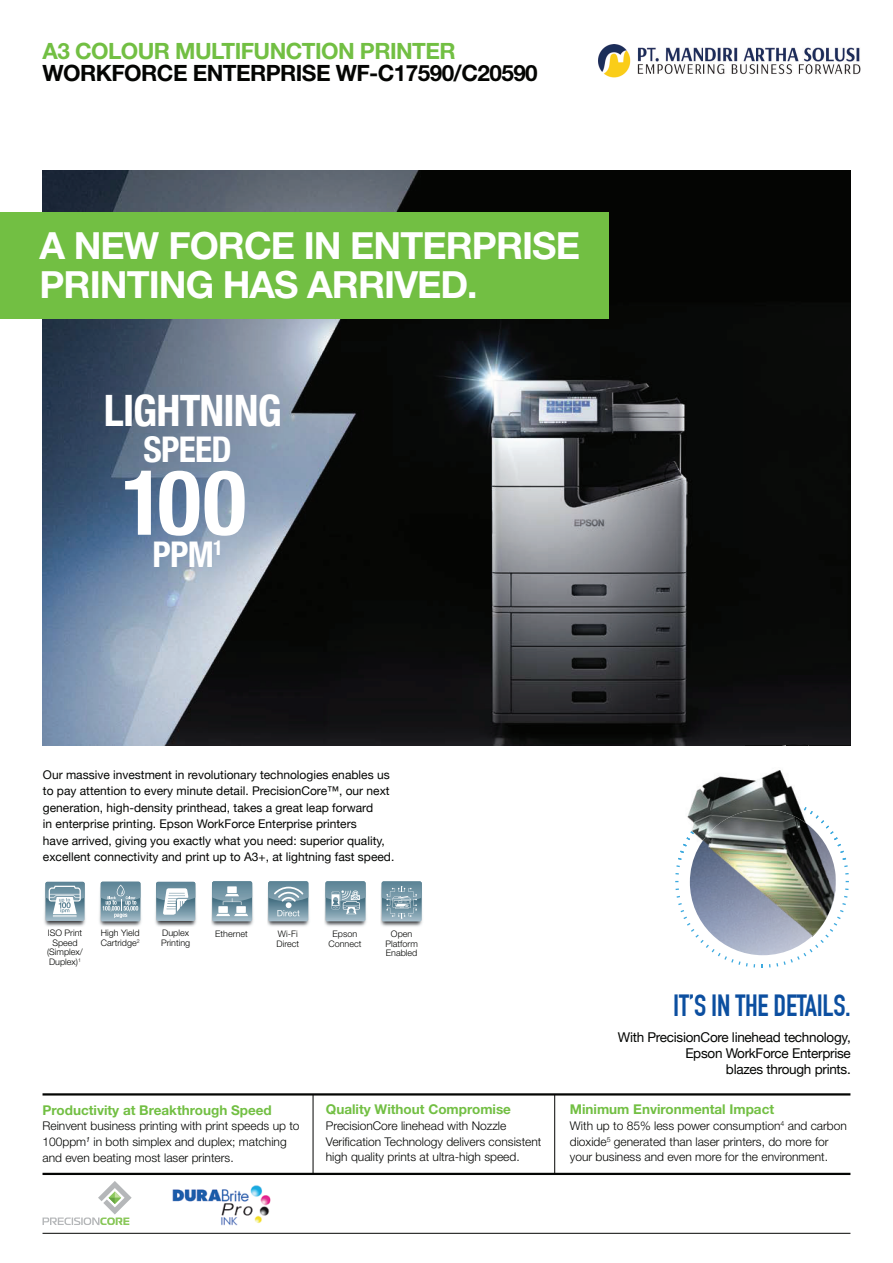
<style>
.page{position:relative;width:893px;height:1263px;background:#fff}
.page>*{position:absolute;margin:0;border:0;box-sizing:border-box;transform-origin:0 0}
.t1{font:700 condensed 90.45px "Helvetica Neue";color:#fff}
.t2{font:700 condensed 43.35px "Helvetica Neue";letter-spacing:-.02em;color:#fff}
.t3{font:700 37.5px/39.3px "Helvetica Neue";letter-spacing:-.025em;color:#fff}
.t4{font:700 condensed 35.4px "Helvetica Neue";letter-spacing:-.02em;color:#fff}
.t5{font:700 30px "DIN Condensed";letter-spacing:-.01em;color:#0c4fa0}
.t6{font:700 22.5px "Helvetica Neue LT Std";letter-spacing:-.025em;color:#040503}
.t7{font:700 22.5px "Helvetica Neue LT Std";letter-spacing:-.025em;color:#72bf43}
.t8{font:700 13.5px "Helvetica Neue LT Std";color:#72bf43}
.t9{font:13.5px/16.2px "Helvetica Neue";letter-spacing:-.02em;color:#040503;text-align:right}
.t10{font:300 12px/15.8px "Helvetica Neue";color:#040503}
.t11{font:12px/16.5px "Helvetica Neue";color:#040503}
.t12{font:300 9px/9.8px "Helvetica Neue";color:#040503}
</style>
<div class="page">
<img style="left:43px;top:170px;width:808px;height:575px">
<svg style="left:724px;top:958px;width:31px;height:9px"></svg>
<svg style="left:769px;top:963px;width:9px;height:4px"></svg>
<div style="left:0;top:212px;width:609px;height:107px;background:#72bf43"></div>
<hr style="left:43px;top:1173px;width:807px;height:2px;background:#040503">
<hr style="left:43px;top:1093px;width:807px;height:2px;background:#040503">
<hr style="left:313px;top:1094px;width:1px;height:81px;background:#040503">
<hr style="left:554px;top:1094px;width:1px;height:80px;background:#040503">
<hr style="left:43px;top:1233px;width:807px;height:1px;background:#040503">
<svg style="left:43px;top:1181px;width:89px;height:44px"></svg>
<img style="left:172px;top:1185px;width:99px;height:41px">
<img style="left:673px;top:745px;width:178px;height:213px">
<svg style="left:786px;top:744px;width:21px;height:2px"></svg>
<svg style="left:676px;top:831px;width:14px;height:36px"></svg>
<svg style="left:804px;top:807px;width:44px;height:60px"></svg>
<img style="left:690px;top:809px;width:146px;height:146px">
<img style="left:211px;top:882px;width:43px;height:45px">
<img style="left:267px;top:882px;width:43px;height:45px">
<svg style="left:268px;top:881px;width:40px;height:40px;background:#83a1af"></svg>
<img style="left:324px;top:897px;width:43px;height:30px">
<svg style="left:325px;top:881px;width:41px;height:40px;background:#86a3b1"></svg>
<img style="left:155px;top:881px;width:42px;height:46px">
<svg style="left:156px;top:882px;width:39px;height:39px"></svg>
<img style="left:44px;top:881px;width:42px;height:46px">
<img style="left:99px;top:881px;width:43px;height:46px">
<svg style="left:45px;top:882px;width:40px;height:39px;background:#9bb3be"></svg>
<svg style="left:212px;top:881px;width:40px;height:40px;background:#8ca8b5"></svg>
<svg style="left:101px;top:882px;width:39px;height:39px;background:#86a4b2"></svg>
<img style="left:380px;top:882px;width:43px;height:45px">
<svg style="left:382px;top:881px;width:40px;height:40px;background:#81a0ae"></svg>
<img style="left:598px;top:45px;width:263px;height:32px">
<h3 class="t7" style="left:43px;top:37px;width:415px">A3 COLOUR MULTIFUNCTION PRINTER</h3>
<h3 class="t6" style="left:43px;top:59px;width:497px">WORKFORCE ENTERPRISE WF-C17590/C20590</h3>
<h3 class="t3" style="left:40px;top:225px;width:542px">A NEW FORCE IN ENTERPRISE<br>PRINTING HAS ARRIVED.</h3>
<h2 class="t2" style="left:104px;top:375px;width:180px">LIGHTNING</h2>
<h3 class="t4" style="left:144px;top:420px;width:90px">SPEED</h3>
<h1 class="t1" style="left:121px;top:427px;width:126px">100</h1>
<h3 class="t4" style="left:152px;top:525px;width:72px">PPM<sup>1</sup></h3>
<p class="t11" style="left:43px;top:767px;width:353px">Our massive investment in revolutionary technologies enables us to pay attention to every minute detail. PrecisionCore™, our next generation, high-density printhead, takes a great leap forward<br>in enterprise printing. Epson WorkForce Enterprise printers<br>have arrived, giving you exactly what you need: superior quality, excellent connectivity and print up to A3+, at lightning fast speed.</p>
<p class="t12" style="left:47px;top:927px;width:37px;text-align:center">ISO Print<br>Speed (Simplex/<br>Duplex)<sup>1</sup></p>
<p class="t12" style="left:328px;top:928px;width:35px;text-align:center">Epson<br>Connect</p>
<p class="t12" style="left:385px;top:928px;width:34px;text-align:center">Open<br>Platform<br>Enabled</p>
<p class="t12" style="left:161px;top:927px;width:31px">Duplex<br>Printing</p>
<p class="t12" style="left:101px;top:928px;width:40px">High Yield<br>Cartridge<sup>2</sup></p>
<p class="t12" style="left:215px;top:928px;width:34px">Ethernet</p>
<p class="t12" style="left:276px;top:928px;width:24px">Wi-Fi<br>Direct</p>
<p class="t8" style="left:43px;top:1101px;width:231px">Productivity at Breakthrough Speed</p>
<p class="t10" style="left:43px;top:1118px;width:259px">Reinvent business printing with print speeds up to<br>100ppm<sup>1</sup> in both simplex and duplex; matching and even beating most laser printers.</p>
<p class="t8" style="left:326px;top:1101px;width:187px">Quality Without Compromise</p>
<p class="t10" style="left:326px;top:1117px;width:217px">PrecisionCore linehead with Nozzle<br>Verification Technology delivers consistent high quality prints at ultra-high speed.</p>
<h3 class="t5" style="left:673px;top:988px;width:179px">IT’S IN THE DETAILS.</h3>
<p class="t9" style="left:618px;top:1029px;width:235px">With PrecisionCore linehead technology,<br>Epson WorkForce Enterprise<br>blazes through prints.</p>
<p class="t8" style="left:570px;top:1101px;width:206px">Minimum Environmental Impact</p>
<p class="t10" style="left:570px;top:1117px;width:279px">With up to 85% less power consumption<sup>4</sup> and carbon dioxide<sup>5</sup> generated than laser printers, do more for your business and even more for the environment.</p>
</div>
